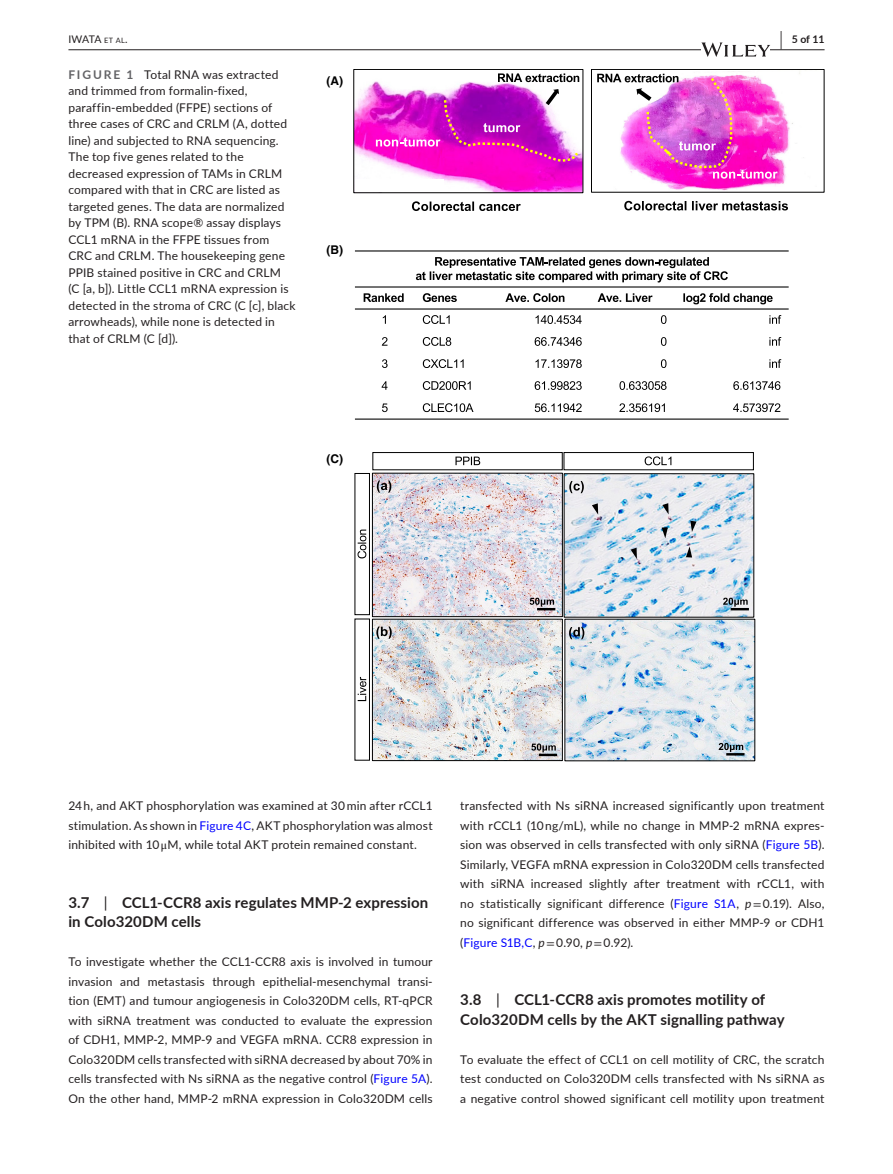
<style>
.page{position:relative;width:893px;height:1174px;background:#fff}
.page>*{position:absolute;margin:0;border:0;box-sizing:border-box;transform-origin:0 0}
.t1{font:700 15px/19.5px "Lato";letter-spacing:.005em;color:#231f20}
.t2{font:12px/19.5px "Lato";letter-spacing:.015em;color:#231f20;text-align:justify}
.t3{font:700 12px "Helvetica LT Std";color:#000}
.t4{font:10.5px "Lato";letter-spacing:-.035em;color:#231f20}
.t5{font:700 10.5px "Lato";color:#231f20}
.s1{font-size:7.35px}
.s2{font-size:19.5px}
.s3{font-weight:700;color:#636366}
.s4{color:#00f}
.s5{font-family:"STIX"}
.s6{font-weight:400}
.s7{font-style:italic}
</style>
<div class="page">
<hr style="left:68px;top:49px;width:756px;height:1px;background:#231f20">
<svg style="left:701px;top:42px;width:69px;height:15px"></svg>
<img style="left:651px;top:71px;width:153px;height:120px">
<div style="left:591px;top:69px;width:233px;height:124px;border:1px solid #000"></div>
<svg style="left:597px;top:73px;width:21px;height:1px"></svg>
<img style="left:355px;top:77px;width:226px;height:114px">
<div style="left:353px;top:69px;width:230px;height:124px;border:1px solid #000"></div>
<svg style="left:412px;top:201px;width:109px;height:10px"></svg>
<div style="left:355px;top:179px;width:88px;height:13px;background:#fff"></div>
<svg style="left:624px;top:201px;width:164px;height:9px"></svg>
<svg style="left:498px;top:73px;width:81px;height:9px"></svg>
<img style="left:597px;top:74px;width:181px;height:105px">
<img style="left:376px;top:89px;width:205px;height:74px">
<hr style="left:355px;top:286px;width:434px;height:1px;background:#000">
<hr style="left:355px;top:308px;width:434px;height:1px;background:#000">
<hr style="left:355px;top:250px;width:434px;height:1px;background:#000">
<hr style="left:355px;top:418px;width:434px;height:1px;background:#000">
<svg style="left:416px;top:257px;width:312px;height:25px"></svg>
<svg style="left:364px;top:293px;width:40px;height:9px"></svg>
<svg style="left:423px;top:293px;width:34px;height:9px"></svg>
<svg style="left:505px;top:293px;width:59px;height:9px"></svg>
<svg style="left:598px;top:293px;width:55px;height:9px"></svg>
<svg style="left:683px;top:293px;width:90px;height:11px"></svg>
<svg style="left:383px;top:315px;width:3px;height:9px"></svg>
<svg style="left:423px;top:315px;width:27px;height:9px"></svg>
<svg style="left:535px;top:315px;width:47px;height:9px"></svg>
<svg style="left:661px;top:315px;width:5px;height:9px"></svg>
<svg style="left:769px;top:315px;width:12px;height:9px"></svg>
<svg style="left:382px;top:337px;width:5px;height:9px"></svg>
<svg style="left:423px;top:337px;width:28px;height:9px"></svg>
<svg style="left:535px;top:337px;width:47px;height:9px"></svg>
<svg style="left:661px;top:337px;width:5px;height:9px"></svg>
<svg style="left:769px;top:337px;width:12px;height:9px"></svg>
<svg style="left:382px;top:359px;width:6px;height:9px"></svg>
<svg style="left:423px;top:359px;width:41px;height:9px"></svg>
<svg style="left:535px;top:359px;width:47px;height:9px"></svg>
<svg style="left:661px;top:359px;width:5px;height:9px"></svg>
<svg style="left:769px;top:359px;width:12px;height:9px"></svg>
<svg style="left:382px;top:381px;width:6px;height:9px"></svg>
<svg style="left:423px;top:381px;width:48px;height:9px"></svg>
<svg style="left:535px;top:381px;width:47px;height:9px"></svg>
<svg style="left:619px;top:381px;width:47px;height:9px"></svg>
<svg style="left:733px;top:381px;width:47px;height:9px"></svg>
<svg style="left:382px;top:403px;width:6px;height:9px"></svg>
<svg style="left:423px;top:403px;width:50px;height:9px"></svg>
<svg style="left:535px;top:403px;width:47px;height:9px"></svg>
<svg style="left:619px;top:403px;width:46px;height:9px"></svg>
<svg style="left:733px;top:403px;width:47px;height:9px"></svg>
<img style="left:566px;top:475px;width:186px;height:140px">
<img style="left:374px;top:621px;width:187px;height:138px">
<div style="left:372px;top:619px;width:191px;height:142px;border:1px solid #000"></div>
<img style="left:566px;top:621px;width:187px;height:138px">
<img style="left:374px;top:475px;width:187px;height:140px">
<div style="left:372px;top:473px;width:191px;height:144px;border:1px solid #000"></div>
<svg style="left:530px;top:597px;width:25px;height:13px"></svg>
<svg style="left:531px;top:743px;width:25px;height:9px"></svg>
<hr style="left:539px;top:753px;width:18px;height:3px;background:#000">
<svg style="left:723px;top:597px;width:26px;height:13px"></svg>
<svg style="left:719px;top:743px;width:25px;height:12px"></svg>
<div style="left:372px;top:452px;width:191px;height:18px;border:1px solid #000"></div>
<svg style="left:455px;top:456px;width:25px;height:9px"></svg>
<div style="left:564px;top:452px;width:190px;height:18px;border:1px solid #000"></div>
<svg style="left:645px;top:456px;width:26px;height:9px"></svg>
<div style="left:354px;top:473px;width:16px;height:142px;border:1px solid #000"></div>
<svg style="left:357px;top:529px;width:9px;height:29px"></svg>
<div style="left:354px;top:618px;width:16px;height:142px;border:1px solid #000"></div>
<svg style="left:358px;top:677px;width:8px;height:24px"></svg>
<svg style="left:377px;top:480px;width:14px;height:12px"></svg>
<svg style="left:376px;top:626px;width:16px;height:13px"></svg>
<svg style="left:569px;top:481px;width:15px;height:12px"></svg>
<svg style="left:569px;top:627px;width:15px;height:12px"></svg>
<svg style="left:662px;top:503px;width:7px;height:11px"></svg>
<svg style="left:631px;top:548px;width:6px;height:11px"></svg>
<svg style="left:662px;top:527px;width:6px;height:11px"></svg>
<svg style="left:690px;top:521px;width:6px;height:11px"></svg>
<svg style="left:592px;top:503px;width:6px;height:11px"></svg>
<svg style="left:686px;top:546px;width:6px;height:11px"></svg>
<p class="t4" style="left:68px;top:31px;width:61px">IWATA <span class="s1">et al</span>.</p>
<p class="t5" style="left:780px;top:31px;width:46px"><span class="s2">|</span> 5 of 11</p>
<p class="t2" style="left:68px;top:66px;width:229px;line-height:16.5px;text-align:left"><span class="s3">FIGURE 1</span> Total RNA was extracted and trimmed from formalin-fixed, paraffin-embedded (FFPE) sections of three cases of CRC and CRLM (A, dotted line) and subjected to RNA sequencing.<br>The top five genes related to the decreased expression of TAMs in CRLM compared with that in CRC are listed as targeted genes. The data are normalized by TPM (B). RNA scope® assay displays CCL1 mRNA in the FFPE tissues from CRC and CRLM. The housekeeping gene PPIB stained positive in CRC and CRLM<br>(C [a, b]). Little CCL1 mRNA expression is detected in the stroma of CRC (C [c], black arrowheads), while none is detected in that of CRLM (C [d]).</p>
<p class="t3" style="left:327px;top:73px;width:18px">(A)</p>
<p class="t3" style="left:327px;top:243px;width:18px">(B)</p>
<p class="t3" style="left:327px;top:451px;width:18px">(C)</p>
<p class="t2" style="left:68px;top:795px;width:366px">24 h, and AKT phosphorylation was examined at 30 min after rCCL1 stimulation. As shown in <span class="s4">Figure 4C</span>, AKT phosphorylation was almost inhibited with 10 <span class="s5">μ</span>M, while total AKT protein remained constant.</p>
<p class="t1" style="left:68px;top:892px;width:361px">3.7 <span class="s6">|</span> CCL1-CCR8 axis regulates MMP-2 expression in Colo320DM cells</p>
<p class="t2" style="left:68px;top:951px;width:366px">To investigate whether the CCL1-CCR8 axis is involved in tumour invasion and metastasis through epithelial-mesenchymal transi&shy;tion (EMT) and tumour angiogenesis in Colo320DM cells, RT-qPCR with siRNA treatment was conducted to evaluate the expression of CDH1, MMP-2, MMP-9 and VEGFA mRNA. CCR8 expression in Colo320DM cells transfected with siRNA decreased by about 70% in cells transfected with Ns siRNA as the negative control (<span class="s4">Figure 5A</span>).<br>On the other hand, MMP-2 mRNA expression in Colo320DM cells</p>
<p class="t2" style="left:460px;top:795px;width:366px">transfected with Ns siRNA increased significantly upon treatment with rCCL1 (10 ng/mL), while no change in MMP-2 mRNA expres&shy;sion was observed in cells transfected with only siRNA (<span class="s4">Figure 5B</span>).<br>Similarly, VEGFA mRNA expression in Colo320DM cells transfected with siRNA increased slightly after treatment with rCCL1, with no statistically significant difference (<span class="s4">Figure S1A</span>, <span class="s7">p</span><span class="s5">=</span> 0.19). Also, no significant difference was observed in either MMP-9 or CDH1 (<span class="s4">Figure S1B,C</span>, <span class="s7">p</span><span class="s5">=</span> 0.90, <span class="s7">p</span><span class="s5">=</span> 0.92).</p>
<p class="t1" style="left:460px;top:989px;width:326px">3.8 <span class="s6">|</span> CCL1-CCR8 axis promotes motility of<br>Colo320DM cells by the AKT signalling pathway</p>
<p class="t2" style="left:460px;top:1049px;width:366px">To evaluate the effect of CCL1 on cell motility of CRC, the scratch test conducted on Colo320DM cells transfected with Ns siRNA as a negative control showed significant cell motility upon treatment</p>
</div>
